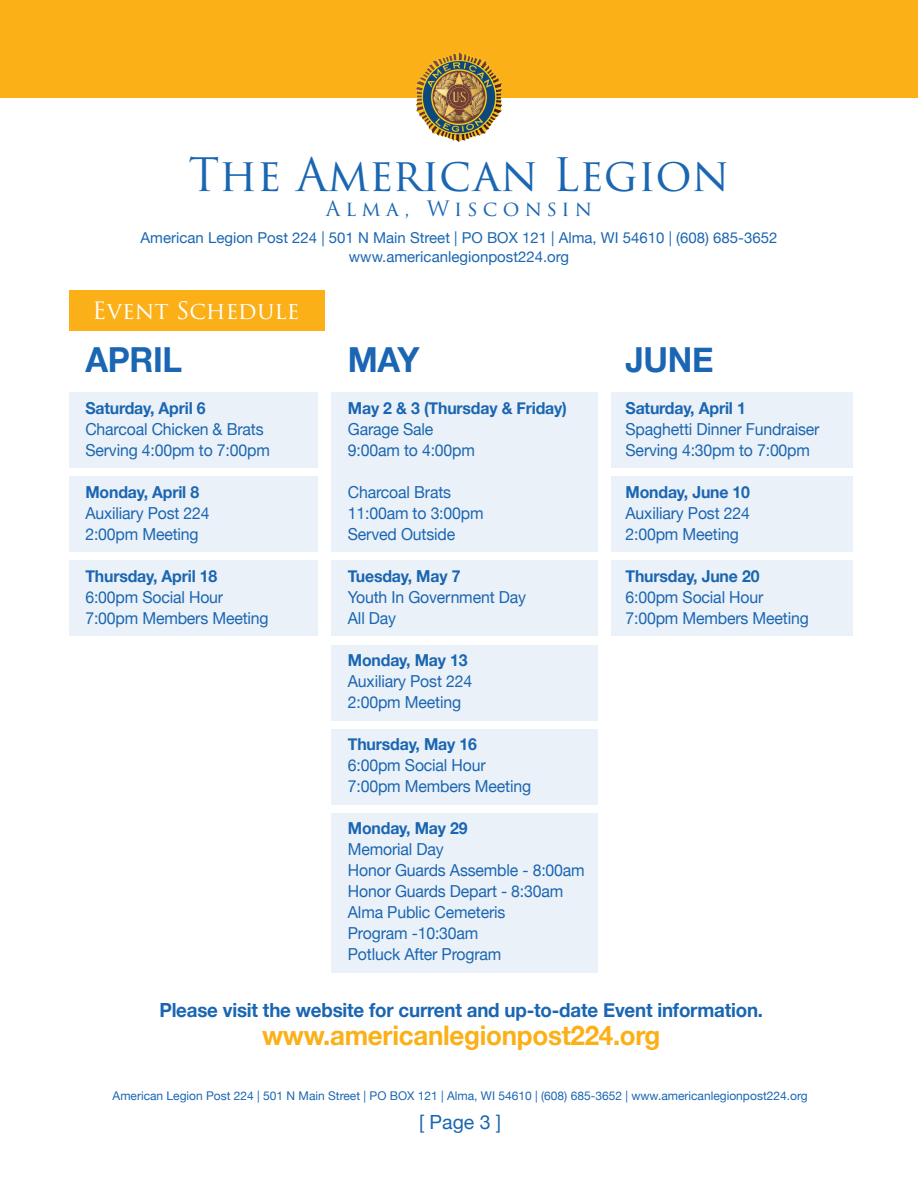
<style>
.page{position:relative;width:918px;height:1188px;background:#fff}
.page>*{position:absolute;margin:0;border:0;box-sizing:border-box;transform-origin:0 0}
.t1{font:45px "Trajan Pro 3";color:#1a66b2}
.t2{font:700 34.5px "Helvetica Neue";letter-spacing:-.01em;color:#1a66b2;scale:.96 1}
.t3{font:700 27px "Helvetica Neue";letter-spacing:-.01em;color:#fbb017;scale:.96 1}
.t4{font:23.4px "Trajan Pro 3";color:#fff}
.t5{font:20.7px "Trajan Pro 3";letter-spacing:.25em;color:#1a66b2}
.t6{font:700 19.5px "Helvetica Neue";letter-spacing:-.01em;color:#1a66b2;scale:.96 1}
.t7{font:19.5px "Helvetica Neue";color:#1a66b2}
.t8{font:16.5px "Helvetica Neue";letter-spacing:-.01em;color:#1a66b2;scale:.96 1}
.t9{font:700 16.5px "Helvetica Neue";letter-spacing:-.01em;color:#1a66b2;scale:.96 1}
.t10{font:15px "Helvetica Neue";color:#1a66b2}
.t11{font:12px "Helvetica Neue";color:#1a66b2}
</style>
<div class="page">
<div style="left:0;top:0;width:918px;height:97px;background:#fbb017"></div>
<img style="left:415px;top:53px;width:88px;height:88px">
<div style="left:69px;top:290px;width:256px;height:40px;background:#fbb017"></div>
<div style="left:69px;top:392px;width:249px;height:76px;background:#ebf1f8"></div>
<div style="left:611px;top:392px;width:242px;height:76px;background:#ebf1f8"></div>
<div style="left:69px;top:476px;width:249px;height:76px;background:#ebf1f8"></div>
<div style="left:69px;top:561px;width:249px;height:75px;background:#ebf1f8"></div>
<div style="left:611px;top:476px;width:242px;height:76px;background:#ebf1f8"></div>
<div style="left:331px;top:729px;width:267px;height:75px;background:#ebf1f8"></div>
<div style="left:331px;top:813px;width:267px;height:160px;background:#ebf1f8"></div>
<div style="left:331px;top:645px;width:267px;height:75px;background:#ebf1f8"></div>
<div style="left:331px;top:561px;width:267px;height:75px;background:#ebf1f8"></div>
<div style="left:611px;top:561px;width:242px;height:75px;background:#ebf1f8"></div>
<div style="left:331px;top:392px;width:267px;height:160px;background:#ebf1f8"></div>
<p class="t1" style="left:188px;top:144px;width:543px">The American Legion</p>
<p class="t5" style="left:326px;top:194px;width:268px">Alma, Wisconsin</p>
<p class="t10" style="left:141px;top:227px;width:638px">American Legion Post 224 | 501 N Main Street | PO BOX 121 | Alma, WI 54610 | (608) 685-3652</p>
<p class="t10" style="left:349px;top:246px;width:222px">www.americanlegionpost224.org</p>
<p class="t4" style="left:92px;top:294px;width:209px">Event Schedule</p>
<p class="t2" style="left:85px;top:333px;width:102px">APRIL</p>
<p class="t9" style="left:85px;top:396px;width:127px">Saturday, April 6</p>
<p class="t8" style="left:85px;top:418px;width:187px">Charcoal Chicken &amp; Brats</p>
<p class="t8" style="left:85px;top:439px;width:194px">Serving 4:00pm to 7:00pm</p>
<p class="t9" style="left:85px;top:480px;width:120px">Monday, April 8</p>
<p class="t8" style="left:85px;top:502px;width:131px">Auxiliary Post 224</p>
<p class="t8" style="left:85px;top:523px;width:120px">2:00pm Meeting</p>
<p class="t9" style="left:85px;top:564px;width:139px">Thursday, April 18</p>
<p class="t8" style="left:85px;top:586px;width:145px">6:00pm Social Hour</p>
<p class="t8" style="left:85px;top:607px;width:192px">7:00pm Members Meeting</p>
<p class="t2" style="left:348px;top:333px;width:76px">MAY</p>
<p class="t9" style="left:348px;top:396px;width:230px">May 2 &amp; 3 (Thursday &amp; Friday)</p>
<p class="t8" style="left:348px;top:418px;width:91px">Garage Sale</p>
<p class="t8" style="left:348px;top:439px;width:134px">9:00am to 4:00pm</p>
<p class="t8" style="left:348px;top:481px;width:109px">Charcoal Brats</p>
<p class="t8" style="left:348px;top:502px;width:143px">11:00am to 3:00pm</p>
<p class="t8" style="left:348px;top:523px;width:113px">Served Outside</p>
<p class="t9" style="left:348px;top:564px;width:119px">Tuesday, May 7</p>
<p class="t8" style="left:348px;top:586px;width:187px">Youth In Government Day</p>
<p class="t8" style="left:348px;top:607px;width:52px">All Day</p>
<p class="t9" style="left:348px;top:648px;width:126px">Monday, May 13</p>
<p class="t8" style="left:348px;top:670px;width:131px">Auxiliary Post 224</p>
<p class="t8" style="left:348px;top:691px;width:120px">2:00pm Meeting</p>
<p class="t9" style="left:348px;top:732px;width:136px">Thursday, May 16</p>
<p class="t8" style="left:348px;top:754px;width:145px">6:00pm Social Hour</p>
<p class="t8" style="left:348px;top:775px;width:192px">7:00pm Members Meeting</p>
<p class="t9" style="left:348px;top:816px;width:126px">Monday, May 29</p>
<p class="t8" style="left:348px;top:838px;width:101px">Memorial Day</p>
<p class="t8" style="left:348px;top:859px;width:248px">Honor Guards Assemble - 8:00am</p>
<p class="t8" style="left:348px;top:880px;width:226px">Honor Guards Depart - 8:30am</p>
<p class="t8" style="left:348px;top:901px;width:166px">Alma Public Cemeteris</p>
<p class="t8" style="left:348px;top:922px;width:138px">Program -10:30am</p>
<p class="t8" style="left:348px;top:943px;width:161px">Potluck After Program</p>
<p class="t2" style="left:626px;top:333px;width:93px">JUNE</p>
<p class="t9" style="left:626px;top:396px;width:127px">Saturday, April 1</p>
<p class="t8" style="left:626px;top:418px;width:203px">Spaghetti Dinner Fundraiser</p>
<p class="t8" style="left:626px;top:439px;width:194px">Serving 4:30pm to 7:00pm</p>
<p class="t9" style="left:626px;top:480px;width:131px">Monday, June 10</p>
<p class="t8" style="left:626px;top:502px;width:131px">Auxiliary Post 224</p>
<p class="t8" style="left:626px;top:523px;width:120px">2:00pm Meeting</p>
<p class="t9" style="left:626px;top:564px;width:141px">Thursday, June 20</p>
<p class="t8" style="left:626px;top:586px;width:145px">6:00pm Social Hour</p>
<p class="t8" style="left:626px;top:607px;width:192px">7:00pm Members Meeting</p>
<p class="t6" style="left:159px;top:994px;width:630px">Please visit the website for current and up-to-date Event information.</p>
<p class="t3" style="left:262px;top:1014px;width:417px">www.americanlegionpost224.org</p>
<p class="t11" style="left:113px;top:1087px;width:696px">American Legion Post 224 | 501 N Main Street | PO BOX 121 | Alma, WI 54610 | (608) 685-3652 | www.americanlegionpost224.org</p>
<p class="t7" style="left:419px;top:1108px;width:83px">[ Page 3 ]</p>
</div>
